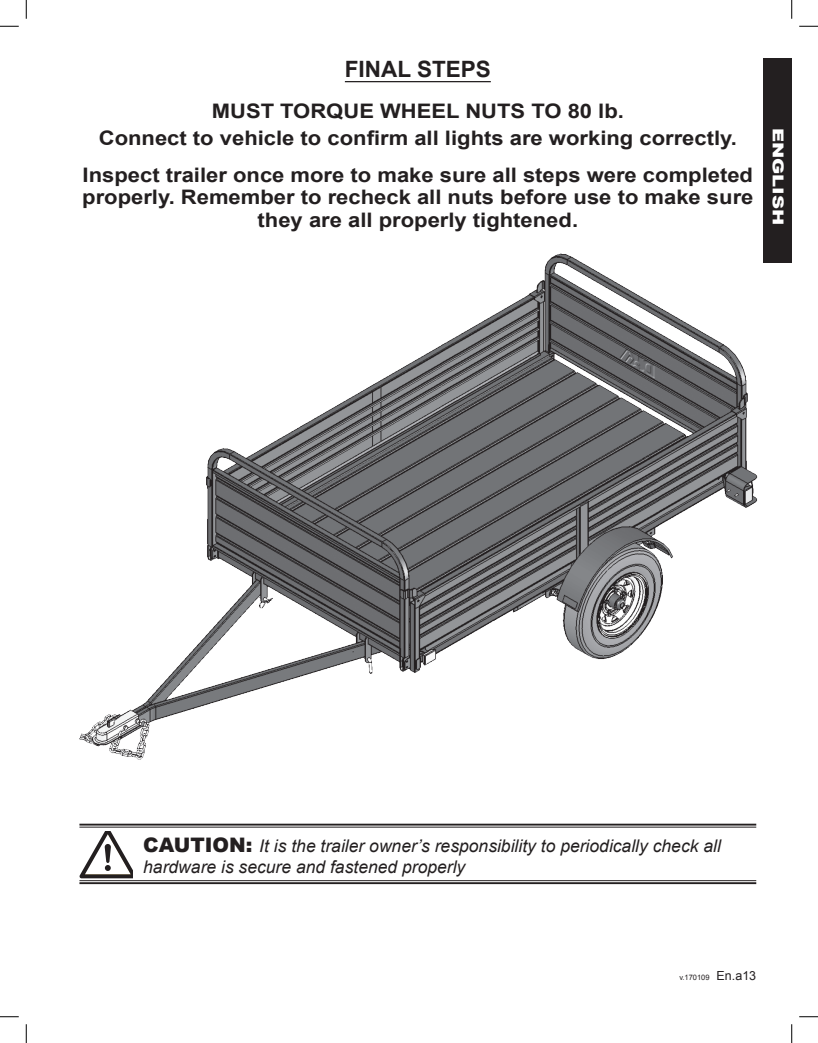
<style>
.page{position:relative;width:818px;height:1043px;background:#fff}
.page>*{position:absolute;margin:0;border:0;box-sizing:border-box;transform-origin:0 0}
.t1{font:700 22.5px "Arial";color:#231f20}
.t2{font:700 20px/22.5px "Arial";color:#231f20;text-align:center;scale:1.1 1}
.t3{font:italic 17.5px/21px "Arial";color:#231f20}
.t4{font:900 15px "Arial";color:#fff;scale:1.3 1}
.t5{font:7.5px "Arial";color:#231f20}
.s1{font-weight:900;font-style:normal;font-size:20px}
.s2{font-size:12.5px}
</style>
<div class="page">
<div style="left:763px;top:58px;width:28px;height:205px;background:#231f20"></div>
<hr style="left:345px;top:81px;width:146px;height:1px;background:#231f20">
<hr style="left:79px;top:823px;width:677px;height:2px;background:#231f20">
<hr style="left:79px;top:826px;width:677px;height:1px;background:#231f20">
<hr style="left:79px;top:880px;width:677px;height:1px;background:#231f20">
<hr style="left:79px;top:882px;width:677px;height:2px;background:#231f20">
<img style="left:79px;top:253px;width:679px;height:507px">
<svg style="left:79px;top:831px;width:53px;height:47px"></svg>
<svg style="left:0;top:25px;width:19px;height:2px"></svg>
<svg style="left:799px;top:25px;width:19px;height:2px"></svg>
<svg style="left:0;top:1016px;width:19px;height:1px"></svg>
<svg style="left:799px;top:1016px;width:19px;height:1px"></svg>
<svg style="left:25px;top:0;width:2px;height:19px"></svg>
<svg style="left:25px;top:1024px;width:2px;height:18px"></svg>
<svg style="left:791px;top:0;width:1px;height:19px"></svg>
<svg style="left:791px;top:1024px;width:1px;height:18px"></svg>
<p class="t1" style="left:345px;top:55px;width:147px">FINAL STEPS</p>
<p class="t2" style="left:99px;top:99px;width:581px;line-height:26.6px">MUST TORQUE WHEEL NUTS TO 80 lb.<br>Connect to vehicle to confirm all lights are working correctly.</p>
<p class="t2" style="left:82px;top:164px;width:611px">Inspect trailer once more to make sure all steps were completed properly. Remember to recheck all nuts before use to make sure they are all properly tightened.</p>
<p class="t4" style="left:789px;top:128px;width:76px;rotate:90deg">ENGLISH</p>
<p class="t3" style="left:143px;top:835px;width:579px"><span class="s1">CAUTION:</span> It is the trailer owner’s responsibility to periodically check all hardware is secure and fastened properly</p>
<p class="t5" style="left:679px;top:972px;width:78px">v.170109 <span class="s2">En.a13</span></p>
</div>
